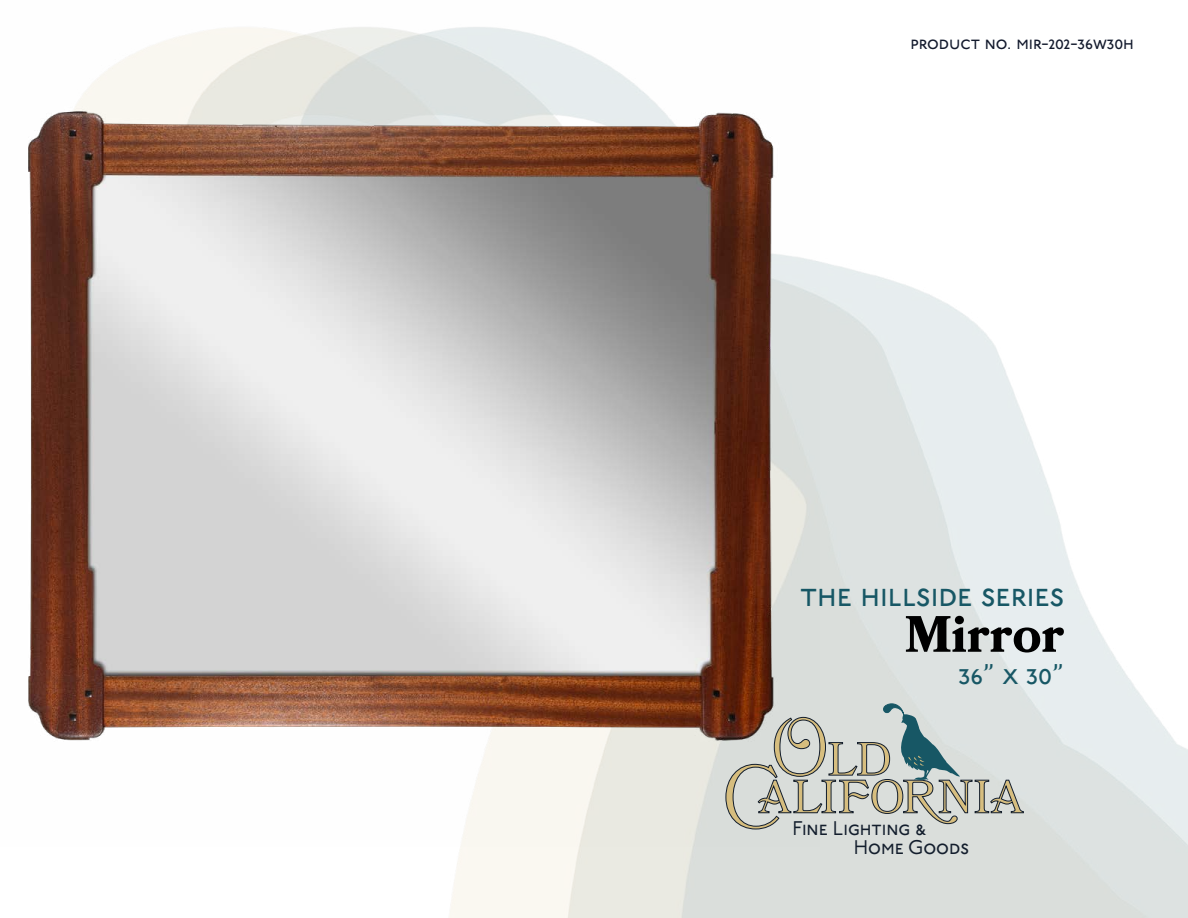
<style>
.page{position:relative;width:1188px;height:918px;background:#fff}
.page>*{position:absolute;margin:0;border:0;box-sizing:border-box;transform-origin:0 0}
.t1{font:700 51px "Bookmania";color:#000}
.t2{font:46.5px "Bookmania";letter-spacing:.025em;color:#d7be7f}
.t3{font:33px "P22 Underground Bk P";color:#175765}
.t4{font:28.5px "P22 Underground Bk P";color:#175765}
.t5{font:19.8px/18.1px "P22 Underground Bk P";color:#131e2d}
.t6{font:18px "P22 Underground Bk P";color:#131a2d}
.s1{font-weight:300;font-size:80.85px}
.s2{font-size:64.95px}
</style>
<div class="page">
<svg style="left:819px;top:702px;width:205px;height:127px"></svg>
<img style="left:28px;top:26px;width:791px;height:821px">
<p class="t6" style="left:910px;top:33px;width:225px">product no. mir-202-36w30h</p>
<h3 class="t3" style="left:800px;top:576px;width:266px">the hillside series</h3>
<h1 class="t1" style="left:905px;top:604px;width:161px">Mirror</h1>
<h3 class="t4" style="left:959px;top:659px;width:107px">36” x 30”</h3>
<h2 class="t2" style="left:770px;top:732px;width:123px"><span class="s1">O</span>LD</h2>
<h2 class="t2" style="left:723px;top:770px;width:301px"><span class="s2">C</span> ALIFORNIA</h2>
<p class="t5" style="left:854px;top:820px;width:117px;text-indent:-61px">Fine Lighting &amp;<br>Home Goods</p>
</div>
